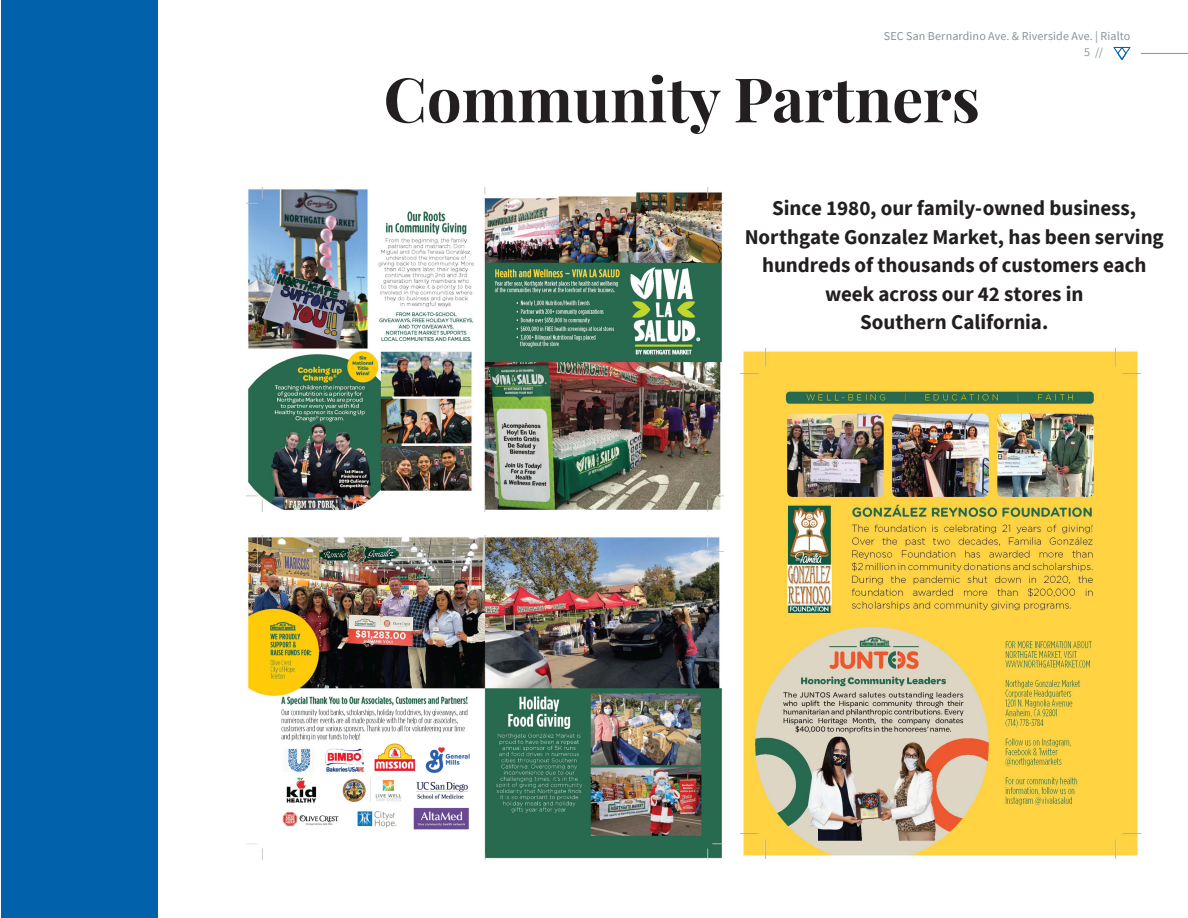
<style>
.page{position:relative;width:1188px;height:918px;background:#fff}
.page>*{position:absolute;margin:0;border:0;box-sizing:border-box;transform-origin:0 0}
.Title_46_54{font:700 61.5px "Playfair Display";color:#231f20}
.Copy_Text_9pt{font:700 21px/28.5px "Source Sans Pro";color:#231f20;text-align:center}
.t1{font:12px/16.5px "Source Sans Pro";letter-spacing:.01em;color:#87949b}
</style>
<div class="page">
<div style="left:2px;top:0;width:156px;height:918px;background:#0161aa"></div>
<img style="left:247px;top:188px;width:477px;height:324px">
<img style="left:247px;top:535px;width:477px;height:324px">
<img style="left:740px;top:348px;width:401px;height:510px">
<hr style="left:1141px;top:53px;width:47px;height:1px;background:#87949b">
<svg style="left:1113px;top:47px;width:17px;height:13px"></svg>
<p class="t1" style="left:1084px;top:28px;width:48px;text-indent:-200px">SEC San Bernardino Ave. &amp; Riverside Ave. | Rialto<br>5 //</p>
<p class="Title_46_54" style="left:384px;top:51px;width:598px">Community Partners</p>
<p class="Copy_Text_9pt" style="left:745px;top:194px;width:421px">Since 1980, our family-owned business, Northgate Gonzalez Market, has been serving hundreds of thousands of customers each week across our 42 stores in<br>Southern California.</p>
</div>
